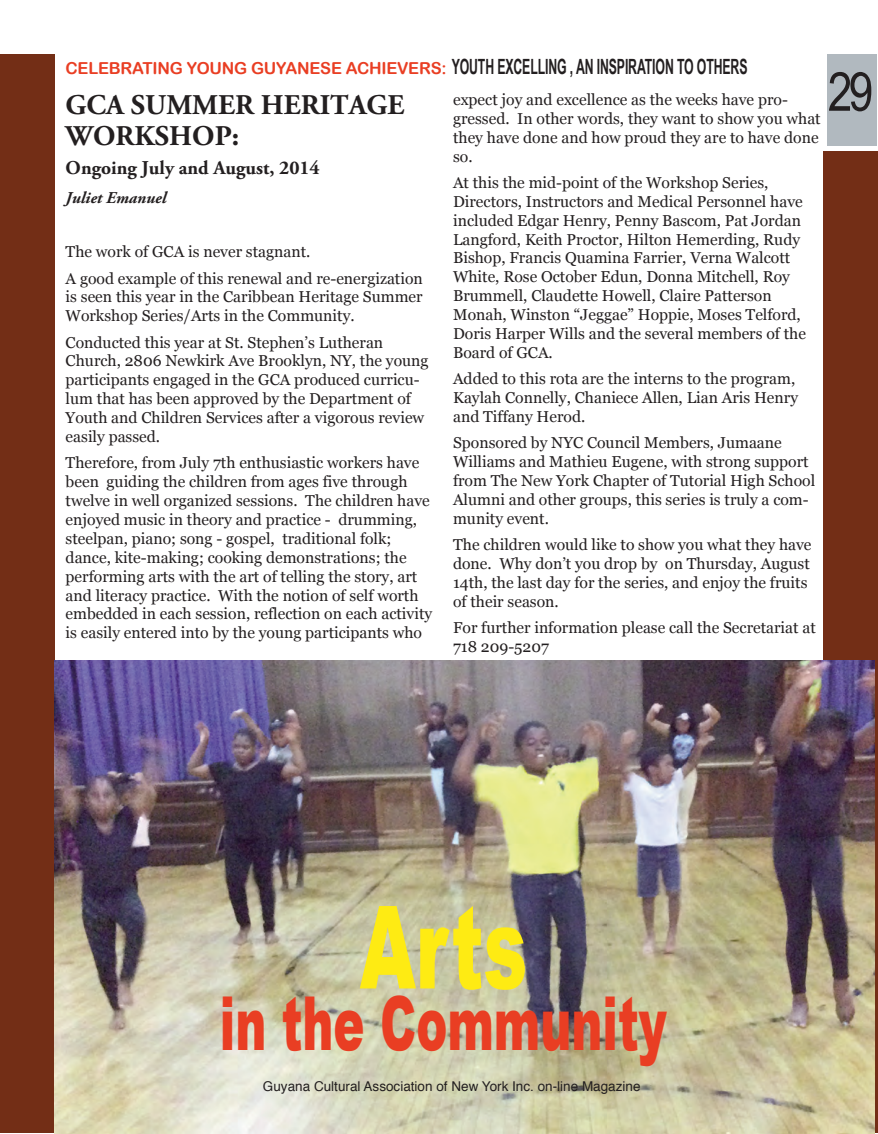
<style>
.page{position:relative;width:878px;height:1134px;background:#fff}
.page>*{position:absolute;margin:0;border:0;box-sizing:border-box;transform-origin:0 0}
.t1{font:900 115.2px "Arial";color:#feeb13;scale:.62 1}
.t2{font:900 74.4px "Arial";color:#e93e23;scale:.63 1}
.t3{font:54px "Arial Narrow";color:#231f20}
.t4{font:700 28.5px/31.5px "Adobe Garamond Pro";color:#231f20}
.t5{font:700 21px "Arial Narrow";letter-spacing:-.01em;color:#231f20;scale:.71 1}
.t6{font:700 19.5px "Adobe Garamond Pro";color:#231f20}
.t7{font:italic 700 16.5px "Adobe Garamond Pro";color:#231f20}
.t8{font:15.75px/18.9px "Georgia";color:#231f20}
.t9{font:13.5px "Helvetica";color:#231f20}
.s1{font-family:"Arial Rounded MT Bold";font-weight:400;font-size:16.5px;color:#e93e23}
</style>
<div class="page">
<div style="left:0;top:54px;width:54px;height:1079px;background:#732e16"></div>
<div style="left:824px;top:152px;width:54px;height:981px;background:#732e16"></div>
<div style="left:827px;top:54px;width:50px;height:92px;background:#b1b9bf"></div>
<img style="left:54px;top:660px;width:820px;height:474px">
<h3 class="t5" style="left:66px;top:54px;width:962px"><span class="s1">CELEBRATING YOUNG GUYANESE ACHIEVERS:</span> YOUTH EXCELLING , AN INSPIRATION TO OTHERS</h3>
<h3 class="t4" style="left:66px;top:91px;width:340px">GCA SUMMER HERITAGE<br>WORKSHOP:</h3>
<p class="t6" style="left:66px;top:161px;width:255px">Ongoing July and August, 2014</p>
<p class="t7" style="left:66px;top:191px;width:102px">Juliet Emanuel</p>
<p class="t8" style="left:66px;top:239px;width:358px;line-height:26.2px">The work of GCA is never stagnant.<br>A good example of this renewal and re-energization</p>
<p class="t8" style="left:66px;top:287px;width:358px">is seen this year in the Caribbean Heritage Summer<br>Workshop Series/Arts in the Community.</p>
<p class="t8" style="left:66px;top:333px;width:364px">Conducted this year at St. Stephen’s Lutheran Church, 2806 Newkirk Ave Brooklyn, NY, the young participants engaged in the GCA produced curricu&shy;lum that has been approved by the Department of Youth and Children Services after a vigorous review easily passed.</p>
<p class="t8" style="left:66px;top:453px;width:368px">Therefore, from July 7th enthusiastic workers have been guiding the children from ages five through twelve in well organized sessions. The children have enjoyed music in theory and practice - drumming, steelpan, piano; song - gospel, traditional folk; dance, kite-making; cooking demonstrations; the performing arts with the art of telling the story, art and literacy practice. With the notion of self worth embedded in each session, reflection on each activity is easily entered into by the young participants who</p>
<p class="t8" style="left:453px;top:90px;width:369px">expect joy and excellence as the weeks have pro&shy;gressed. In other words, they want to show you what they have done and how proud they are to have done so.</p>
<p class="t8" style="left:453px;top:173px;width:354px">At this the mid-point of the Workshop Series, Directors, Instructors and Medical Personnel have included Edgar Henry, Penny Bascom, Pat Jordan Langford, Keith Proctor, Hilton Hemerding, Rudy Bishop, Francis Quamina Farrier, Verna Walcott White, Rose October Edun, Donna Mitchell, Roy Brummell, Claudette Howell, Claire Patterson Monah, Winston “Jeggae” Hoppie, Moses Telford, Doris Harper Wills and the several members of the Board of GCA.</p>
<p class="t8" style="left:453px;top:369px;width:346px">Added to this rota are the interns to the program,<br>Kaylah Connelly, Chaniece Allen, Lian Aris Henry and Tiffany Herod.</p>
<p class="t8" style="left:453px;top:433px;width:364px">Sponsored by NYC Council Members, Jumaane Williams and Mathieu Eugene, with strong support from The New York Chapter of Tutorial High School Alumni and other groups, this series is truly a com&shy;munity event.</p>
<p class="t8" style="left:453px;top:535px;width:360px">The children would like to show you what they have done. Why don’t you drop by on Thursday, August 14th, the last day for the series, and enjoy the fruits of their season.</p>
<p class="t8" style="left:453px;top:618px;width:364px">For further information please call the Secretariat at<br>718 209-5207</p>
<h3 class="t3" style="left:827px;top:60px;width:47px">29</h3>
<h1 class="t1" style="left:360px;top:862px;width:272px">Arts</h1>
<h2 class="t2" style="left:220px;top:968px;width:711px">in the Community</h2>
<p class="t9" style="left:263px;top:1081px;width:379px">Guyana Cultural Association of New York Inc. on-line Magazine</p>
</div>
